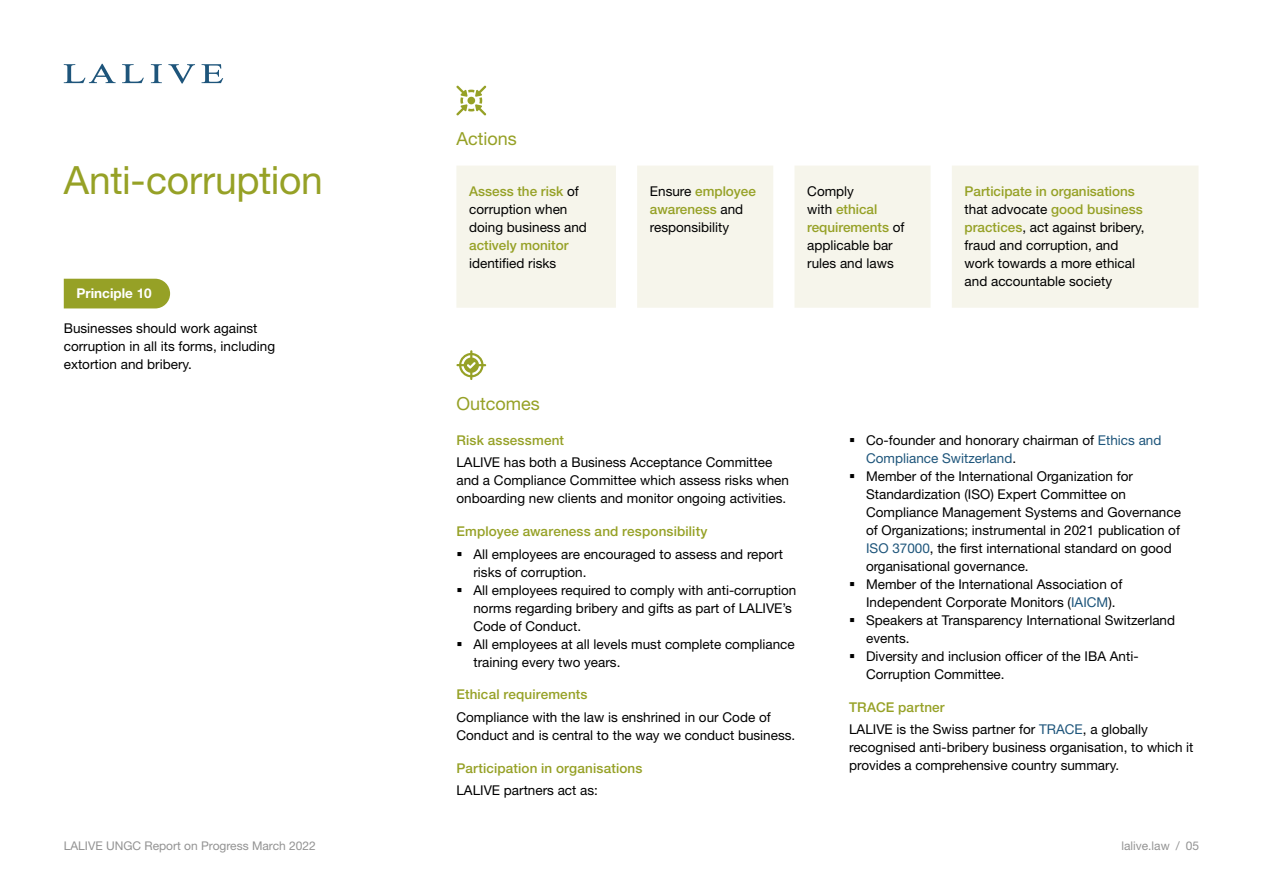
<style>
.page{position:relative;width:1263px;height:893px;background:#fff}
.page>*{position:absolute;margin:0;border:0;box-sizing:border-box;transform-origin:0 0}
.t1{font:39px "Helvetica Neue LT Std";letter-spacing:-.01em;color:#96a126}
.t2{font:18px "Helvetica Neue LT Std";color:#96a126}
.t3{font:13.5px/18px "Helvetica Neue LT Std";color:#000}
.t4{font:500 13.5px "Helvetica Neue LT Std";letter-spacing:.01em;color:#96a126}
.t5{font:700 13.5px "Helvetica Neue LT Std";color:#fff}
.t6{font:12px "Helvetica Neue LT Std";color:#939393}
.s1{font-weight:500;color:#96a126}
.s2{color:#1e557b}
</style>
<div class="page">
<svg style="left:64px;top:64px;width:52px;height:19px"></svg>
<svg style="left:122px;top:64px;width:22px;height:19px"></svg>
<svg style="left:151px;top:64px;width:11px;height:19px"></svg>
<svg style="left:168px;top:64px;width:27px;height:20px"></svg>
<svg style="left:202px;top:64px;width:21px;height:19px"></svg>
<div style="left:64px;top:279px;width:106px;height:29px;background:#96a126"></div>
<svg style="left:456px;top:86px;width:30px;height:30px"></svg>
<svg style="left:456px;top:350px;width:30px;height:30px"></svg>
<svg style="left:456px;top:166px;width:742px;height:142px;background:#f6f5ec"></svg>
<h1 class="t1" style="left:64px;top:157px;width:261px">Anti-corruption</h1>
<p class="t5" style="left:77px;top:285px;width:77px">Principle 10</p>
<p class="t3" style="left:64px;top:319px;width:213px">Businesses should work against corruption in all its forms, including extortion and bribery.</p>
<h2 class="t2" style="left:456px;top:128px;width:62px">Actions</h2>
<p class="t3" style="left:469px;top:182px;width:119px"><span class="s1">Assess the risk</span> of corruption when doing business and</p>
<p class="t4" style="left:469px;top:238px;width:101px">actively monitor</p>
<p class="t3" style="left:469px;top:254px;width:89px">identified risks</p>
<p class="t3" style="left:650px;top:182px;width:108px">Ensure <span class="s1">employee awareness</span> and responsibility</p>
<p class="t3" style="left:807px;top:182px;width:99px">Comply<br>with <span class="s1">ethical requirements</span> of applicable bar rules and laws</p>
<p class="t3" style="left:965px;top:182px;width:182px"><span class="s1">Participate in organisations </span>that advocate <span class="s1">good business practices</span>, act against bribery, fraud and corruption, and work towards a more ethical and accountable society</p>
<h2 class="t2" style="left:456px;top:393px;width:85px">Outcomes</h2>
<p class="t4" style="left:456px;top:432px;width:109px">Risk assessment</p>
<p class="t3" style="left:456px;top:453px;width:334px">LALIVE has both a Business Acceptance Committee and a Compliance Committee which assess risks when onboarding new clients and monitor ongoing activities.</p>
<p class="t4" style="left:456px;top:523px;width:253px">Employee awareness and responsibility</p>
<p class="t3" style="left:473px;top:544px;width:324px">All employees are encouraged to assess and report risks of corruption.<br>All employees required to comply with anti-corruption norms regarding bribery and gifts as part of LALIVE’s Code of Conduct.<br>All employees at all levels must complete compliance training every two years.</p>
<p class="t4" style="left:456px;top:686px;width:133px">Ethical requirements</p>
<p class="t3" style="left:456px;top:708px;width:340px">Compliance with the law is enshrined in our Code of<br>Conduct and is central to the way we conduct business.</p>
<p class="t4" style="left:456px;top:760px;width:188px">Participation in organisations</p>
<p class="t3" style="left:456px;top:781px;width:143px">LALIVE partners act as:</p>
<p class="t3" style="left:866px;top:431px;width:316px">Co-founder and honorary chairman of <span class="s2">Ethics and Compliance Switzerland</span>.<br>Member of the International Organization for Standardization (ISO) Expert Committee on Compliance Management Systems and Governance of Organizations; instrumental in 2021 publication of <span class="s2">ISO 37000</span>, the first international standard on good organisational governance.<br>Member of the International Association of Independent Corporate Monitors (<span class="s2">IAICM</span>).<br>Speakers at Transparency International Switzerland events.<br>Diversity and inclusion officer of the IBA Anti-Corruption Committee.</p>
<p class="t3" style="left:849px;top:696px;width:300px;line-height:22.2px"><span class="s1">TRACE partner<br></span>LALIVE is the Swiss partner for <span class="s2">TRACE</span>, a globally</p>
<p class="t3" style="left:849px;top:738px;width:346px">recognised anti-bribery business organisation, to which it provides a comprehensive country summary.</p>
<p class="t6" style="left:64px;top:839px;width:254px">LALIVE UNGC Report on Progress March 2022</p>
<p class="t6" style="left:1121px;top:839px;width:79px">lalive.law / 05</p>
</div>
